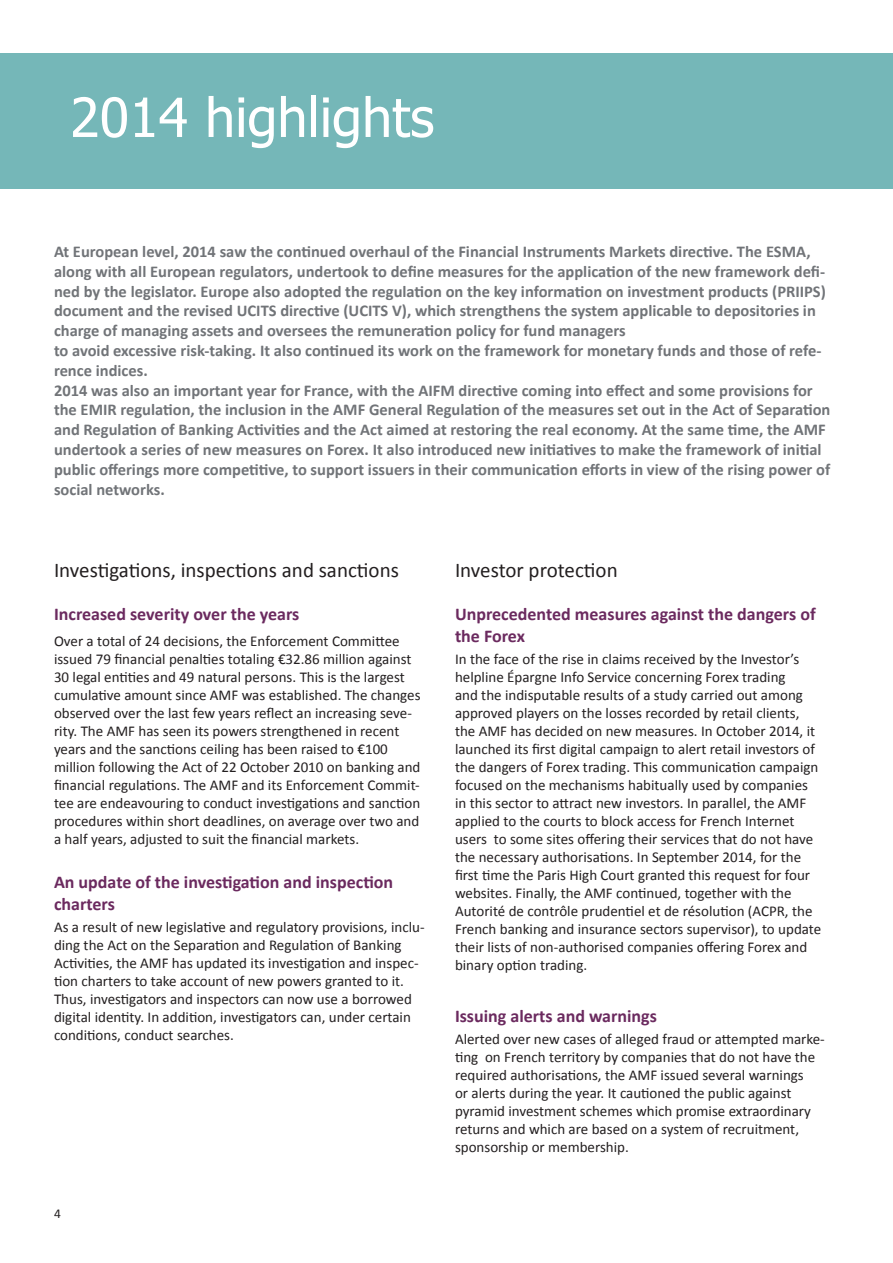
<style>
.page{position:relative;width:893px;height:1263px;background:#fff}
.page>*{position:absolute;margin:0;border:0;box-sizing:border-box;transform-origin:0 0}
.t1{font:54px "Tahoma";color:#fff}
.t2{font:21px "Calibri";color:#231f20}
.t3{font:700 18px/21.6px "Calibri";color:#6b2a5f}
.t4{font:700 16.5px/19.8px "Calibri";color:#717478}
.t5{font:15px/18px "Calibri";color:#231f20}
.t6{font:13.5px "Calibri";color:#231f20}
</style>
<div class="page">
<div style="left:0;top:53px;width:893px;height:135px;background:#75b7b8"></div>
<h1 class="t1" style="left:70px;top:81px;width:366px">2014 highlights</h1>
<p class="t4" style="left:54px;top:241px;width:778px">At European level, 2014 saw the continued overhaul of the Financial Instruments Markets directive. The ESMA, along with all European regulators, undertook to define measures for the application of the new framework defi&shy;ned by the legislator. Europe also adopted the regulation on the key information on investment products (PRIIPS) document and the revised UCITS directive (UCITS V), which strengthens the system applicable to depositories in charge of managing assets and oversees the remuneration policy for fund managers<br>to avoid excessive risk-taking. It also continued its work on the framework for monetary funds and those of refe&shy;rence indices.<br>2014 was also an important year for France, with the AIFM directive coming into effect and some provisions for the EMIR regulation, the inclusion in the AMF General Regulation of the measures set out in the Act of Separation and Regulation of Banking Activities and the Act aimed at restoring the real economy. At the same time, the AMF undertook a series of new measures on Forex. It also introduced new initiatives to make the framework of initial public offerings more competitive, to support issuers in their communication efforts in view of the rising power of social networks.</p>
<h2 class="t2" style="left:54px;top:557px;width:346px">Investigations, inspections and sanctions</h2>
<p class="t3" style="left:54px;top:603px;width:247px">Increased severity over the years</p>
<p class="t5" style="left:54px;top:632px;width:368px">Over a total of 24 decisions, the Enforcement Committee issued 79 financial penalties totaling €32.86 million against 30 legal entities and 49 natural persons. This is the largest cumulative amount since AMF was established. The changes observed over the last few years reflect an increasing seve&shy;rity. The AMF has seen its powers strengthened in recent years and the sanctions ceiling has been raised to €100 million following the Act of 22 October 2010 on banking and financial regulations. The AMF and its Enforcement Commit&shy;tee are endeavouring to conduct investigations and sanction procedures within short deadlines, on average over two and a half years, adjusted to suit the financial markets.</p>
<p class="t3" style="left:54px;top:871px;width:341px">An update of the investigation and inspection charters</p>
<p class="t5" style="left:54px;top:918px;width:372px">As a result of new legislative and regulatory provisions, inclu&shy;ding the Act on the Separation and Regulation of Banking Activities, the AMF has updated its investigation and inspec&shy;tion charters to take account of new powers granted to it.<br>Thus, investigators and inspectors can now use a borrowed digital identity. In addition, investigators can, under certain conditions, conduct searches.</p>
<p class="t6" style="left:54px;top:1205px;width:8px">4</p>
<h2 class="t2" style="left:455px;top:557px;width:164px">Investor protection</h2>
<p class="t3" style="left:455px;top:603px;width:362px">Unprecedented measures against the dangers of the Forex</p>
<p class="t5" style="left:455px;top:650px;width:368px">In the face of the rise in claims received by the Investor’s helpline Épargne Info Service concerning Forex trading<br>and the indisputable results of a study carried out among approved players on the losses recorded by retail clients, the AMF has decided on new measures. In October 2014, it launched its first digital campaign to alert retail investors of the dangers of Forex trading. This communication campaign focused on the mechanisms habitually used by companies in this sector to attract new investors. In parallel, the AMF applied to the courts to block access for French Internet users to some sites offering their services that do not have the necessary authorisations. In September 2014, for the first time the Paris High Court granted this request for four websites. Finally, the AMF continued, together with the Autorité de contrôle prudentiel et de résolution (ACPR, the French banking and insurance sectors supervisor), to update their lists of non-authorised companies offering Forex and binary option trading.</p>
<p class="t3" style="left:455px;top:1005px;width:204px">Issuing alerts and warnings</p>
<p class="t5" style="left:455px;top:1030px;width:371px">Alerted over new cases of alleged fraud or attempted marke&shy;ting on French territory by companies that do not have the required authorisations, the AMF issued several warnings<br>or alerts during the year. It cautioned the public against pyramid investment schemes which promise extraordinary returns and which are based on a system of recruitment, sponsorship or membership.</p>
</div>
